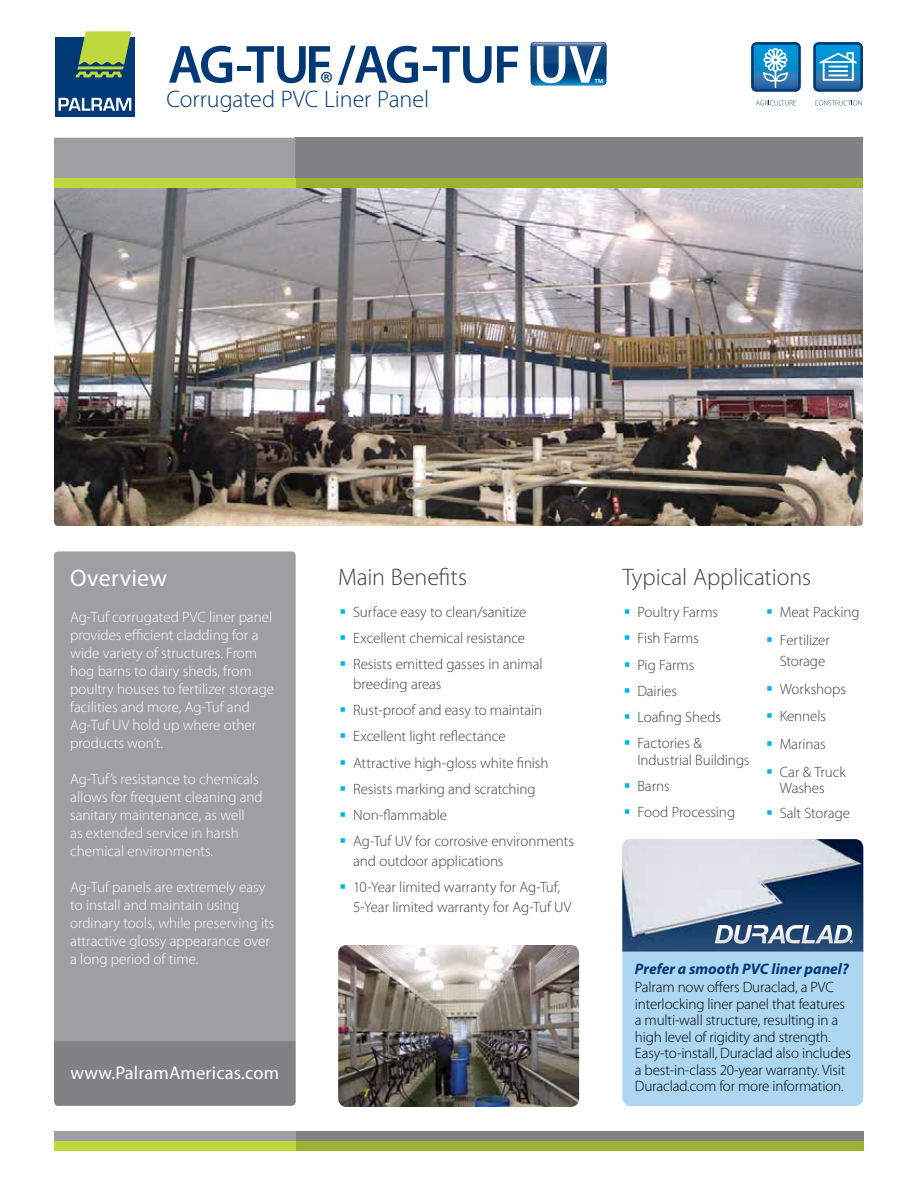
<style>
.page{position:relative;width:918px;height:1188px;background:#fff}
.page>*{position:absolute;margin:0;border:0;box-sizing:border-box;transform-origin:0 0}
.t1{font:600 54.15px "Myriad Pro";letter-spacing:-.04em;color:#003976}
.t2{font:300 24px "Myriad Pro";letter-spacing:-.005em;color:#414042}
.t3{font:300 24px "Myriad Pro";letter-spacing:-.005em;color:#003976}
.t4{font:24px "Myriad Pro";letter-spacing:.01em;color:#fff}
.t5{font:18.45px "Myriad Pro";letter-spacing:.01em;color:#fff}
.t6{font:italic 700 15.3px "Myriad Pro";color:#003976}
.t7{font:300 15px/19.5px "Myriad Pro";letter-spacing:-.005em;color:#414042}
.t8{font:300 15px/18px "Myriad Pro";color:#fff}
.t9{font:300 15px/16.5px "Myriad Pro";letter-spacing:-.01em;color:#000}
.t10{font:15px "Myriad Pro";color:#fff}
.s1{color:#fff}
.s2{color:#00b3f0}
</style>
<div class="page">
<img style="left:338px;top:945px;width:241px;height:162px">
<div style="left:55px;top:37px;width:80px;height:80px;background:#003976"></div>
<svg style="left:58px;top:98px;width:73px;height:13px"></svg>
<svg style="left:76px;top:31px;width:55px;height:46px"></svg>
<img style="left:54px;top:188px;width:809px;height:338px">
<div style="left:295px;top:138px;width:568px;height:50px;background:#808285"></div>
<div style="left:295px;top:178px;width:568px;height:10px;background:#9cb332"></div>
<div style="left:54px;top:138px;width:241px;height:50px;background:#9d9fa2"></div>
<div style="left:54px;top:178px;width:241px;height:10px;background:#bed73d"></div>
<div style="left:296px;top:1141px;width:568px;height:9px;background:#9cb332"></div>
<div style="left:296px;top:1131px;width:568px;height:10px;background:#808285"></div>
<div style="left:54px;top:1141px;width:242px;height:9px;background:#bed73d"></div>
<div style="left:54px;top:1131px;width:242px;height:10px;background:#9d9fa2"></div>
<div style="left:54px;top:551px;width:242px;height:490px;background:#9d9fa2"></div>
<div style="left:54px;top:1041px;width:242px;height:65px;background:#808285"></div>
<svg style="left:531px;top:65px;width:75px;height:20px"></svg>
<img style="left:532px;top:42px;width:73px;height:1px">
<img style="left:531px;top:43px;width:75px;height:20px">
<img style="left:531px;top:63px;width:75px;height:2px">
<div style="left:813px;top:42px;width:50px;height:50px;border:3px solid #003976;border-radius:4px"></div>
<svg style="left:815px;top:43px;width:47px;height:47px;background:#348dc2"></svg>
<hr style="left:822px;top:61px;width:32px;height:2px;background:#fff">
<svg style="left:815px;top:100px;width:47px;height:5px"></svg>
<div style="left:751px;top:42px;width:50px;height:50px;border:3px solid #003976;border-radius:4px"></div>
<svg style="left:752px;top:43px;width:47px;height:47px;background:#3d91c4"></svg>
<svg style="left:756px;top:100px;width:40px;height:5px"></svg>
<div style="left:622px;top:839px;width:241px;height:267px;background:#add6f2;border-radius:9px"></div>
<img style="left:622px;top:839px;width:241px;height:113px">
<svg style="left:715px;top:925px;width:138px;height:19px;background:#7c91a9"></svg>
<h1 class="t1" style="left:168px;top:35px;width:435px">AG-TUF<sub>®</sub> / AG-TUF <span class="s1">UV</span></h1>
<p class="t10" style="left:594px;top:75px;width:11px">™</p>
<h2 class="t3" style="left:167px;top:85px;width:264px">Corrugated PVC Liner Panel</h2>
<h2 class="t4" style="left:70px;top:564px;width:99px">Overview</h2>
<p class="t8" style="left:70px;top:608px;width:205px">Ag-Tuf corrugated PVC liner panel provides efficient cladding for a wide variety of structures. From hog barns to dairy sheds, from poultry houses to fertilizer storage facilities and more, Ag-Tuf and<br>Ag-Tuf UV hold up where other products won’t.</p>
<p class="t8" style="left:70px;top:770px;width:194px">Ag-Tuf’s resistance to chemicals allows for frequent cleaning and sanitary maintenance, as well<br>as extended service in harsh chemical environments.</p>
<p class="t8" style="left:70px;top:878px;width:206px">Ag-Tuf panels are extremely easy to install and maintain using ordinary tools, while preserving its attractive glossy appearance over a long period of time.</p>
<p class="t5" style="left:70px;top:1062px;width:210px">www.PalramAmericas.com</p>
<h2 class="t2" style="left:338px;top:564px;width:130px">Main Benefits</h2>
<p class="t7" style="left:340px;top:602px;width:188px"><span class="s2">▪</span> Surface easy to clean/sanitize</p>
<p class="t7" style="left:340px;top:629px;width:187px"><span class="s2">▪</span> Excellent chemical resistance</p>
<p class="t7" style="left:353px;top:655px;width:191px;text-indent:-14px"><span class="s2">▪</span> Resists emitted gasses in animal breeding areas</p>
<p class="t7" style="left:340px;top:701px;width:204px"><span class="s2">▪</span> Rust-proof and easy to maintain</p>
<p class="t7" style="left:340px;top:727px;width:167px"><span class="s2">▪</span> Excellent light reflectance</p>
<p class="t7" style="left:340px;top:753px;width:210px"><span class="s2">▪</span> Attractive high-gloss white finish</p>
<p class="t7" style="left:340px;top:779px;width:198px"><span class="s2">▪</span> Resists marking and scratching</p>
<p class="t7" style="left:340px;top:806px;width:109px"><span class="s2">▪</span> Non-flammable</p>
<p class="t7" style="left:353px;top:832px;width:222px;text-indent:-14px"><span class="s2">▪</span> Ag-Tuf UV for corrosive environments and outdoor applications</p>
<p class="t7" style="left:353px;top:878px;width:220px;text-indent:-14px"><span class="s2">▪</span> 10-Year limited warranty for Ag-Tuf,<br>5-Year limited warranty for Ag-Tuf UV</p>
<h2 class="t2" style="left:622px;top:564px;width:190px">Typical Applications</h2>
<p class="t7" style="left:624px;top:603px;width:96px"><span class="s2">▪</span> Poultry Farms</p>
<p class="t7" style="left:624px;top:629px;width:77px"><span class="s2">▪</span> Fish Farms</p>
<p class="t7" style="left:624px;top:655px;width:72px"><span class="s2">▪</span> Pig Farms</p>
<p class="t7" style="left:624px;top:681px;width:55px"><span class="s2">▪</span> Dairies</p>
<p class="t7" style="left:624px;top:708px;width:99px"><span class="s2">▪</span> Loafing Sheds</p>
<p class="t7" style="left:637px;top:735px;width:114px;line-height:16.5px;text-indent:-14px"><span class="s2">▪</span> Factories &amp;<br>Industrial Buildings</p>
<p class="t7" style="left:624px;top:777px;width:47px"><span class="s2">▪</span> Barns</p>
<p class="t7" style="left:624px;top:803px;width:113px"><span class="s2">▪</span> Food Processing</p>
<p class="t7" style="left:766px;top:603px;width:95px"><span class="s2">▪</span> Meat Packing</p>
<p class="t7" style="left:766px;top:630px;width:65px;line-height:21px;text-align:right"><span class="s2">▪</span> Fertilizer<br>Storage</p>
<p class="t7" style="left:766px;top:679px;width:81px"><span class="s2">▪</span> Workshops</p>
<p class="t7" style="left:766px;top:707px;width:61px"><span class="s2">▪</span> Kennels</p>
<p class="t7" style="left:766px;top:735px;width:61px"><span class="s2">▪</span> Marinas</p>
<p class="t7" style="left:766px;top:764px;width:81px;line-height:16.5px;text-align:center"><span class="s2">▪</span> Car &amp; Truck<br>Washes</p>
<p class="t7" style="left:766px;top:804px;width:86px"><span class="s2">▪</span> Salt Storage</p>
<p class="t6" style="left:635px;top:960px;width:215px">Prefer a smooth PVC liner panel?</p>
<p class="t9" style="left:635px;top:979px;width:218px">Palram now offers Duraclad, a PVC interlocking liner panel that features a multi-wall structure, resulting in a high level of rigidity and strength.<br>Easy-to-install, Duraclad also includes a best-in-class 20-year warranty. Visit Duraclad.com for more information.</p>
</div>
